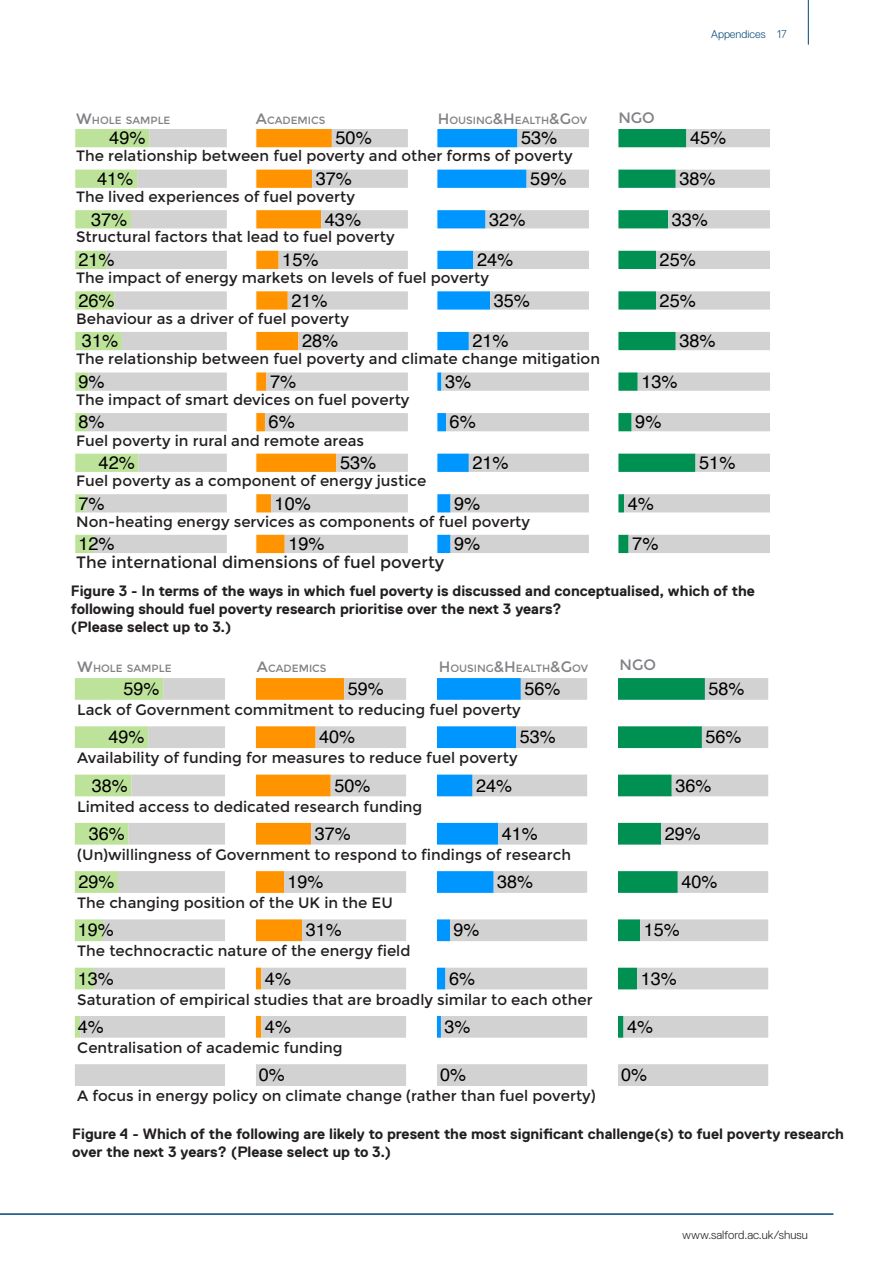
<style>
.page{position:relative;width:893px;height:1263px;background:#fff}
.page>*{position:absolute;margin:0;border:0;box-sizing:border-box;transform-origin:0 0}
.t1{font:18.15px "Helvetica";color:#000}
.t2{font:18px "Helvetica";color:#000}
.Question{font:16.5px "Montserrat";color:#231f20}
.Graph1{font:15px "Montserrat";color:#231f20}
.Graph2{font:15px "Montserrat";color:#231f20}
.t3{font:700 15px/18px "Replica Pro";color:#231f20}
.Label{font:15px "Montserrat";color:#808285}
.t4{font:300 12px "Replica Pro";color:#231f20}
.t5{font:300 11.25px "Replica Pro";color:#004778}
.Label-2{font:10.5px "Montserrat";color:#808285}
.s1{font-size:15px}
</style>
<div class="page">
<hr style="left:808px;top:0;width:1px;height:45px;background:#004778">
<hr style="left:0;top:1213px;width:833px;height:2px;background:#004778">
<svg style="left:75px;top:129px;width:152px;height:424px"></svg>
<svg style="left:256px;top:129px;width:152px;height:425px"></svg>
<svg style="left:437px;top:129px;width:152px;height:425px"></svg>
<svg style="left:618px;top:129px;width:152px;height:425px"></svg>
<svg style="left:76px;top:678px;width:149px;height:408px"></svg>
<div style="left:74px;top:635px;width:166px;height:483px;border:1px solid #fff"></div>
<svg style="left:257px;top:678px;width:149px;height:408px"></svg>
<div style="left:255px;top:635px;width:166px;height:483px;border:1px solid #fff"></div>
<svg style="left:438px;top:678px;width:149px;height:408px"></svg>
<svg style="left:619px;top:678px;width:149px;height:408px"></svg>
<p class="Label-2" style="left:76px;top:114px;width:96px"><span class="s1">W</span>HOLE SAMPLE</p>
<p class="Label-2" style="left:256px;top:114px;width:71px"><span class="s1">A</span>CADEMICS</p>
<p class="Label-2" style="left:438px;top:114px;width:151px"><span class="s1">H</span> OUSING<span class="s1">&amp;H</span> EALTH<span class="s1">&amp;G</span>OV</p>
<p class="Label" style="left:618px;top:109px;width:13px">NGO</p>
<p class="t5" style="left:711px;top:28px;width:77px">Appendices 17</p>
<p class="t1" style="left:109px;top:124px;width:38px">49%</p>
<p class="t1" style="left:521px;top:124px;width:38px">53%</p>
<p class="Graph1" style="left:76px;top:147px;width:498px">The relationship between fuel poverty and other forms of poverty</p>
<p class="Graph1" style="left:76px;top:188px;width:280px">The lived experiences of fuel poverty</p>
<p class="Graph1" style="left:76px;top:228px;width:320px">Structural factors that lead to fuel poverty</p>
<p class="Graph1" style="left:76px;top:269px;width:414px">The impact of energy markets on levels of fuel poverty</p>
<p class="Graph1" style="left:76px;top:310px;width:274px">Behaviour as a driver of fuel poverty</p>
<p class="Graph1" style="left:76px;top:350px;width:525px">The relationship between fuel poverty and climate change mitigation</p>
<p class="Graph1" style="left:76px;top:391px;width:335px">The impact of smart devices on fuel poverty</p>
<p class="Graph1" style="left:76px;top:432px;width:289px">Fuel poverty in rural and remote areas</p>
<p class="Graph1" style="left:76px;top:472px;width:352px">Fuel poverty as a component of energy justice</p>
<p class="Graph1" style="left:76px;top:513px;width:455px">Non-heating energy services as components of fuel poverty</p>
<p class="Question" style="left:76px;top:552px;width:370px">The international dimensions of fuel poverty</p>
<p class="t1" style="left:335px;top:124px;width:38px">50%</p>
<p class="t1" style="left:97px;top:165px;width:38px">41%</p>
<p class="t1" style="left:316px;top:165px;width:38px">37%</p>
<p class="t1" style="left:530px;top:165px;width:38px">59%</p>
<p class="t1" style="left:489px;top:205px;width:38px">32%</p>
<p class="t1" style="left:325px;top:205px;width:38px">43%</p>
<p class="t1" style="left:91px;top:205px;width:38px">37%</p>
<p class="t1" style="left:78px;top:246px;width:38px">21%</p>
<p class="t1" style="left:477px;top:246px;width:38px">24%</p>
<p class="t1" style="left:282px;top:246px;width:38px">15%</p>
<p class="t1" style="left:78px;top:286px;width:38px">26%</p>
<p class="t1" style="left:291px;top:286px;width:38px">21%</p>
<p class="t1" style="left:494px;top:286px;width:38px">35%</p>
<p class="t1" style="left:302px;top:327px;width:38px">28%</p>
<p class="t1" style="left:472px;top:327px;width:38px">21%</p>
<p class="t1" style="left:82px;top:327px;width:38px">31%</p>
<p class="t1" style="left:78px;top:367px;width:28px">9%</p>
<p class="t1" style="left:445px;top:367px;width:28px">3%</p>
<p class="t1" style="left:270px;top:367px;width:28px">7%</p>
<p class="t1" style="left:269px;top:408px;width:28px">6%</p>
<p class="t1" style="left:450px;top:408px;width:28px">6%</p>
<p class="t1" style="left:78px;top:408px;width:28px">8%</p>
<p class="t1" style="left:99px;top:449px;width:38px">42%</p>
<p class="t1" style="left:472px;top:449px;width:38px">21%</p>
<p class="t1" style="left:340px;top:449px;width:38px">53%</p>
<p class="t1" style="left:454px;top:489px;width:28px">9%</p>
<p class="t1" style="left:275px;top:489px;width:38px">10%</p>
<p class="t1" style="left:78px;top:489px;width:28px">7%</p>
<p class="t1" style="left:78px;top:530px;width:38px">12%</p>
<p class="t1" style="left:288px;top:530px;width:38px">19%</p>
<p class="t1" style="left:454px;top:530px;width:28px">9%</p>
<p class="t1" style="left:690px;top:124px;width:38px">45%</p>
<p class="t1" style="left:679px;top:165px;width:38px">38%</p>
<p class="t1" style="left:672px;top:205px;width:38px">33%</p>
<p class="t1" style="left:660px;top:246px;width:38px">25%</p>
<p class="t1" style="left:660px;top:286px;width:38px">25%</p>
<p class="t1" style="left:679px;top:327px;width:38px">38%</p>
<p class="t1" style="left:641px;top:367px;width:38px">13%</p>
<p class="t1" style="left:635px;top:408px;width:28px">9%</p>
<p class="t1" style="left:628px;top:489px;width:28px">4%</p>
<p class="t1" style="left:632px;top:530px;width:28px">7%</p>
<p class="t1" style="left:699px;top:449px;width:38px">51%</p>
<p class="t3" style="left:71px;top:582px;width:685px">Figure 3 - In terms of the ways in which fuel poverty is discussed and conceptualised, which of the following should fuel poverty research prioritise over the next 3 years?<br>(Please select up to 3.)</p>
<p class="Label-2" style="left:77px;top:662px;width:96px"><span class="s1">W</span>HOLE SAMPLE</p>
<p class="Label-2" style="left:257px;top:662px;width:71px"><span class="s1">A</span>CADEMICS</p>
<p class="Label-2" style="left:439px;top:662px;width:151px"><span class="s1">H</span> OUSING<span class="s1">&amp;H</span> EALTH<span class="s1">&amp;G</span>OV</p>
<p class="Label" style="left:619px;top:656px;width:13px">NGO</p>
<p class="t2" style="left:124px;top:675px;width:38px">59%</p>
<p class="t2" style="left:348px;top:675px;width:38px">59%</p>
<p class="t2" style="left:524px;top:675px;width:38px">56%</p>
<p class="t2" style="left:708px;top:675px;width:38px">58%</p>
<p class="Graph2" style="left:77px;top:701px;width:445px">Lack of Government commitment to reducing fuel poverty</p>
<p class="Graph2" style="left:77px;top:749px;width:442px">Availability of funding for measures to reduce fuel poverty</p>
<p class="Graph2" style="left:77px;top:798px;width:347px">Limited access to dedicated research funding</p>
<p class="Graph2" style="left:77px;top:846px;width:495px">(Un)willingness of Government to respond to findings of research</p>
<p class="Graph2" style="left:77px;top:894px;width:317px">The changing position of the UK in the EU</p>
<p class="Graph2" style="left:77px;top:942px;width:335px">The technocractic nature of the energy field</p>
<p class="Graph2" style="left:77px;top:991px;width:517px">Saturation of empirical studies that are broadly similar to each other</p>
<p class="Graph2" style="left:77px;top:1039px;width:267px">Centralisation of academic funding</p>
<p class="Graph2" style="left:77px;top:1087px;width:520px">A focus in energy policy on climate change (rather than fuel poverty)</p>
<p class="t2" style="left:109px;top:723px;width:38px">49%</p>
<p class="t2" style="left:319px;top:723px;width:38px">40%</p>
<p class="t2" style="left:520px;top:723px;width:38px">53%</p>
<p class="t2" style="left:476px;top:771px;width:38px">24%</p>
<p class="t2" style="left:92px;top:771px;width:38px">38%</p>
<p class="t2" style="left:334px;top:771px;width:38px">50%</p>
<p class="t2" style="left:89px;top:820px;width:38px">36%</p>
<p class="t2" style="left:502px;top:820px;width:38px">41%</p>
<p class="t2" style="left:315px;top:820px;width:38px">37%</p>
<p class="t2" style="left:78px;top:868px;width:38px">29%</p>
<p class="t2" style="left:497px;top:868px;width:38px">38%</p>
<p class="t2" style="left:288px;top:868px;width:38px">19%</p>
<p class="t2" style="left:78px;top:916px;width:38px">19%</p>
<p class="t2" style="left:306px;top:916px;width:38px">31%</p>
<p class="t2" style="left:454px;top:916px;width:28px">9%</p>
<p class="t2" style="left:449px;top:964px;width:28px">6%</p>
<p class="t2" style="left:265px;top:964px;width:28px">4%</p>
<p class="t2" style="left:78px;top:964px;width:38px">13%</p>
<p class="t2" style="left:78px;top:1013px;width:28px">4%</p>
<p class="t2" style="left:265px;top:1013px;width:28px">4%</p>
<p class="t2" style="left:445px;top:1013px;width:28px">3%</p>
<p class="t2" style="left:259px;top:1061px;width:28px">0%</p>
<p class="t2" style="left:440px;top:1061px;width:28px">0%</p>
<p class="t2" style="left:705px;top:723px;width:38px">56%</p>
<p class="t2" style="left:675px;top:771px;width:38px">36%</p>
<p class="t2" style="left:665px;top:820px;width:38px">29%</p>
<p class="t2" style="left:681px;top:868px;width:38px">40%</p>
<p class="t2" style="left:644px;top:916px;width:38px">15%</p>
<p class="t2" style="left:641px;top:964px;width:38px">13%</p>
<p class="t2" style="left:627px;top:1013px;width:28px">4%</p>
<p class="t2" style="left:621px;top:1061px;width:28px">0%</p>
<p class="t3" style="left:72px;top:1124px;width:773px">Figure 4 - Which of the following are likely to present the most significant challenge(s) to fuel poverty research over the next 3 years? (Please select up to 3.)</p>
<p class="t4" style="left:682px;top:1228px;width:127px">www.salford.ac.uk/shusu</p>
</div>
